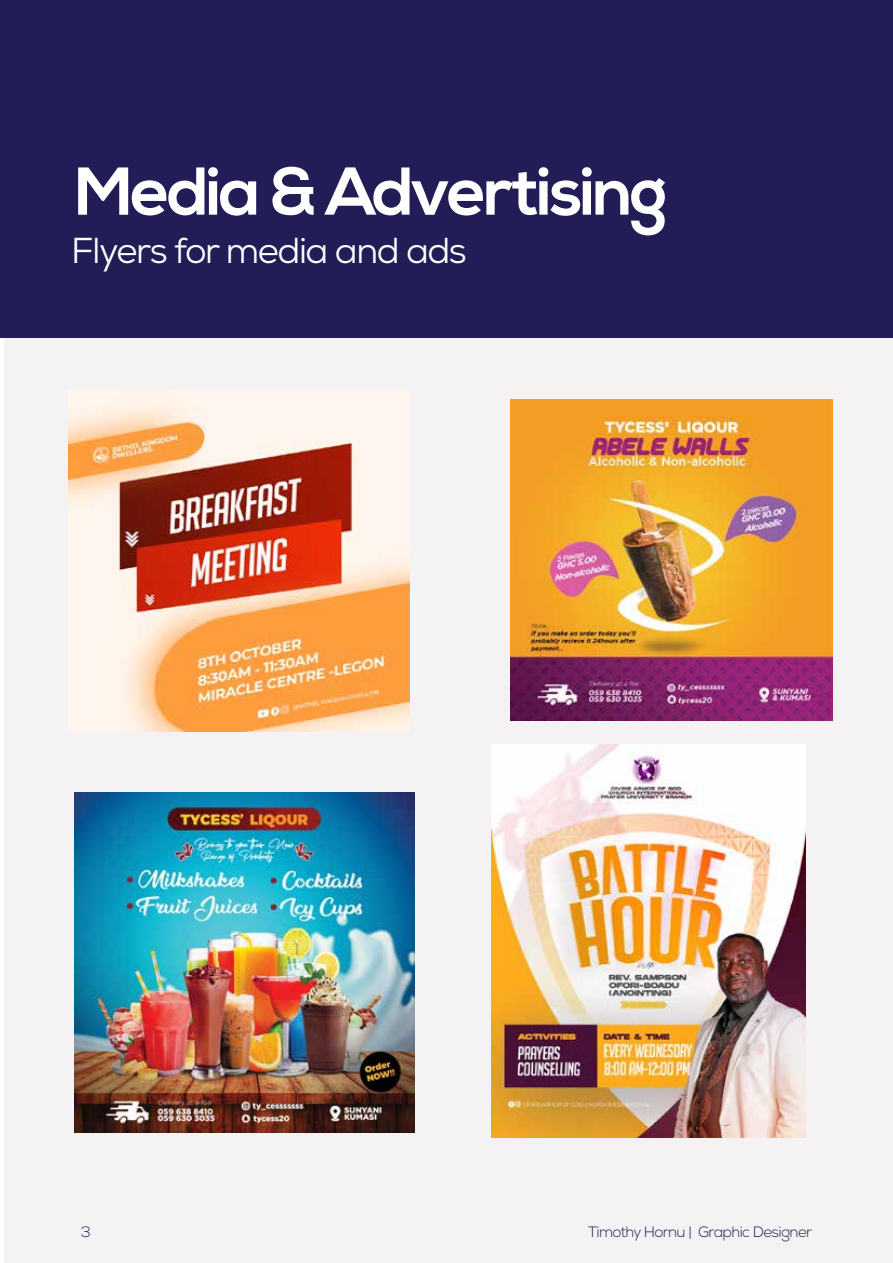
<style>
.page{position:relative;width:893px;height:1263px;background:#fff}
.page>*{position:absolute;margin:0;border:0;box-sizing:border-box;transform-origin:0 0}
.t1{font:700 67.5px "Nexa";letter-spacing:-.04em;color:#fff}
.t2{font:36px "Nexa";letter-spacing:-.04em;color:#fff}
.t3{font:300 15px "Nexa";letter-spacing:-.04em;color:#221d56}
</style>
<div class="page">
<div style="left:4px;top:324px;width:889px;height:939px;background:#f4f2f2"></div>
<div style="left:0;top:0;width:893px;height:337px;background:#221d56"></div>
<img style="left:68px;top:390px;width:342px;height:341px">
<img style="left:511px;top:399px;width:321px;height:322px">
<img style="left:74px;top:792px;width:340px;height:340px">
<img style="left:491px;top:744px;width:315px;height:393px">
<h1 class="t1" style="left:75px;top:152px;width:594px">Media &amp; Advertising</h1>
<h2 class="t2" style="left:71px;top:228px;width:397px">Flyers for media and ads</h2>
<p class="t3" style="left:81px;top:1223px;width:11px">3</p>
<p class="t3" style="left:588px;top:1223px;width:226px">Timothy Hornu | Graphic Designer</p>
</div>
